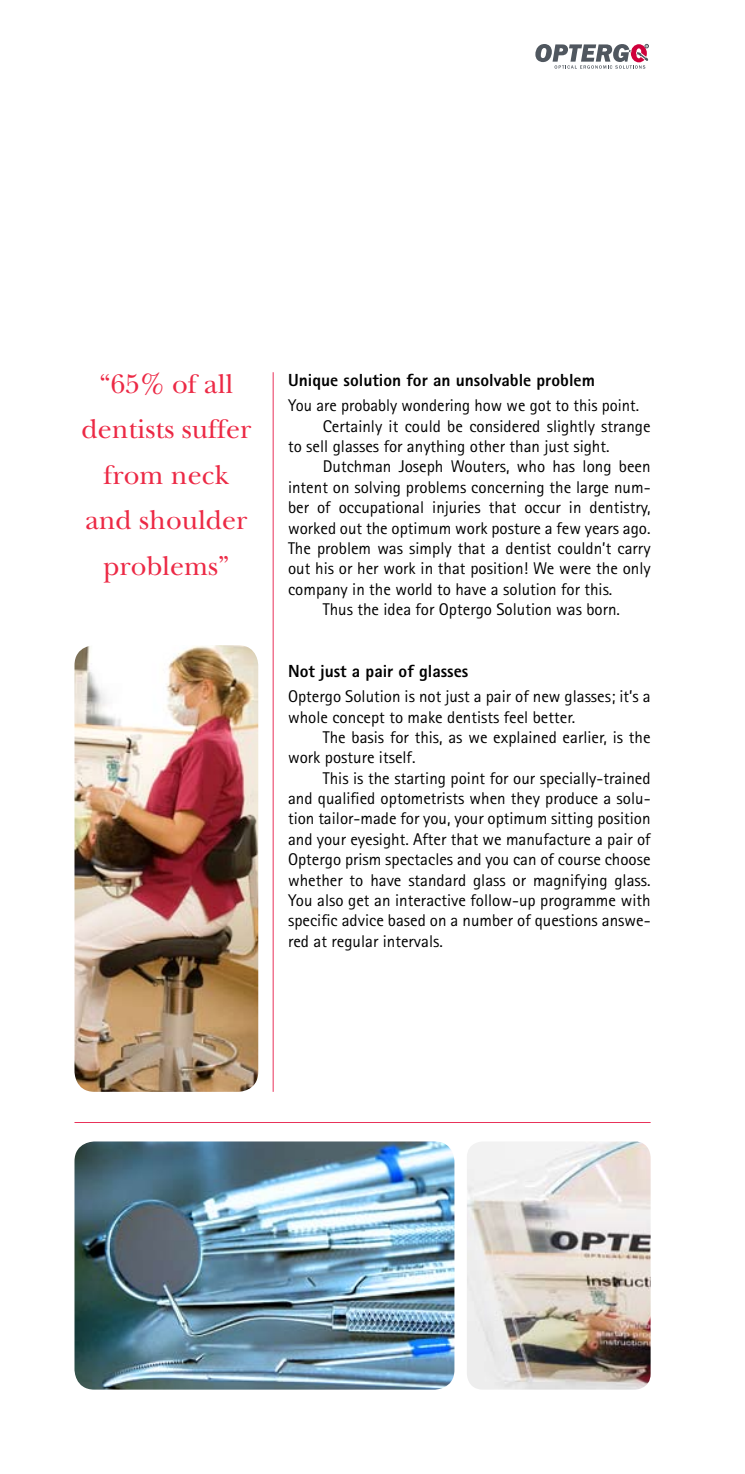
<style>
.page{position:relative;width:745px;height:1474px;background:#fff}
.page>*{position:absolute;margin:0;border:0;box-sizing:border-box;transform-origin:0 0}
.t1{font:28px/45.5px "New Baskerville";color:#ec2945;text-align:center}
.t2{font:800 17.5px "Rotis Sans Serif";color:#000}
.t3{font:16.97px/20.3px "Rotis Sans Serif";color:#000}
</style>
<div class="page">
<hr style="left:74px;top:1122px;width:576px;height:1px;background:#e9325a">
<hr style="left:272px;top:372px;width:1px;height:719px;background:#e9325a">
<img style="left:74px;top:1141px;width:380px;height:248px;border-radius:20px">
<img style="left:74px;top:645px;width:184px;height:446px;border-radius:20px">
<img style="left:466px;top:1141px;width:184px;height:248px;border-radius:16px">
<svg style="left:535px;top:44px;width:114px;height:25px"></svg>
<h1 class="t1" style="left:81px;top:361px;width:171px">“65% of all dentists suffer from neck and shoulder problems”</h1>
<p class="t2" style="left:288px;top:369px;width:308px">Unique solution for an unsolvable problem</p>
<p class="t3" style="left:288px;top:395px;width:352px">You are probably wondering how we got to this point.</p>
<p class="t3" style="left:322px;top:415px;width:329px">Certainly it could be considered slightly strange</p>
<p class="t3" style="left:288px;top:436px;width:323px">to sell glasses for anything other than just sight.</p>
<p class="t3" style="left:322px;top:456px;width:329px">Dutchman Joseph Wouters, who has long been</p>
<p class="t3" style="left:288px;top:477px;width:364px">intent on solving problems concerning the large num-</p>
<p class="t3" style="left:288px;top:497px;width:364px">ber of occupational injuries that occur in dentistry,</p>
<p class="t3" style="left:288px;top:517px;width:364px">worked out the optimum work posture a few years ago.</p>
<p class="t3" style="left:288px;top:538px;width:364px">The problem was simply that a dentist couldn’t carry</p>
<p class="t3" style="left:288px;top:558px;width:364px">out his or her work in that position! We were the only</p>
<p class="t3" style="left:288px;top:578px;width:325px">company in the world to have a solution for this.</p>
<p class="t3" style="left:322px;top:599px;width:298px">Thus the idea for Optergo Solution was born.</p>
<p class="t2" style="left:288px;top:659px;width:182px">Not just a pair of glasses</p>
<p class="t3" style="left:288px;top:686px;width:364px">Optergo Solution is not just a pair of new glasses; it’s a whole concept to make dentists feel better.</p>
<p class="t3" style="left:288px;top:727px;width:364px;text-indent:35px">The basis for this, as we explained earlier, is the work posture itself.</p>
<p class="t3" style="left:288px;top:767px;width:364px;text-align:justify;text-indent:35px">This is the starting point for our specially-trained and qualified optometrists when they produce a solu&shy;tion tailor-made for you, your optimum sitting position and your eyesight. After that we manufacture a pair of Optergo prism spectacles and you can of course choose whether to have standard glass or magnifying glass.<br>You also get an interactive follow-up programme with specific advice based on a number of questions answe&shy;red at regular intervals.</p>
</div>
